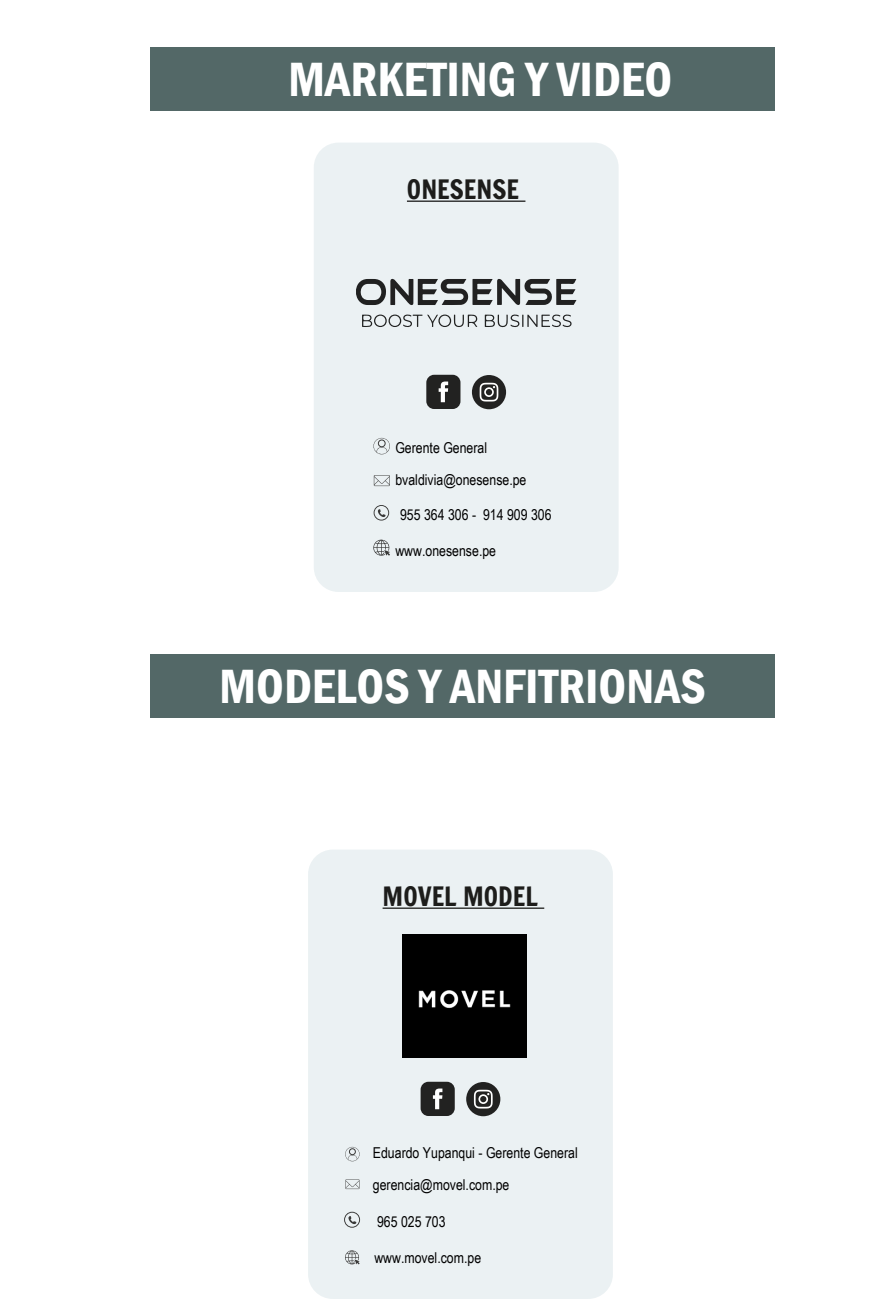
<style>
.page{position:relative;width:890px;height:1299px;background:#fff}
.page>*{position:absolute;margin:0;border:0;box-sizing:border-box;transform-origin:0 0}
.t1{font:600 condensed 49.5px "Franklin Gothic";color:#fff}
.t2{font:26.15px "Francois One";color:#1d1d1b}
.t3{font:15px/32.1px "Arial Narrow";color:#000}
</style>
<div class="page">
<div style="left:314px;top:143px;width:305px;height:449px;background:#ebf1f3;border-radius:25px"></div>
<div style="left:308px;top:849px;width:305px;height:450px;background:#ebf1f3;border-radius:25px"></div>
<div style="left:150px;top:48px;width:625px;height:63px;background:#536867"></div>
<div style="left:150px;top:655px;width:625px;height:63px;background:#536867"></div>
<div style="left:426px;top:375px;width:34px;height:34px;background:#222221;border-radius:8px"></div>
<svg style="left:439px;top:381px;width:9px;height:21px"></svg>
<div style="left:472px;top:375px;width:34px;height:34px;background:#222221;border-radius:17px"></div>
<svg style="left:480px;top:383px;width:18px;height:18px"></svg>
<div style="left:421px;top:1082px;width:34px;height:34px;background:#222221;border-radius:8px"></div>
<svg style="left:433px;top:1088px;width:9px;height:21px"></svg>
<div style="left:466px;top:1082px;width:34px;height:34px;background:#222221;border-radius:17px"></div>
<svg style="left:474px;top:1090px;width:19px;height:18px"></svg>
<hr style="left:407px;top:201px;width:118px;height:1px;background:#1d1d1b">
<svg style="left:373px;top:438px;width:17px;height:16px"></svg>
<svg style="left:374px;top:475px;width:16px;height:11px"></svg>
<svg style="left:374px;top:505px;width:15px;height:15px"></svg>
<svg style="left:373px;top:539px;width:17px;height:17px"></svg>
<div style="left:378px;top:440px;width:7px;height:7px;border:1px solid #383837;border-radius:50%"></div>
<svg style="left:356px;top:278px;width:220px;height:27px"></svg>
<svg style="left:485px;top:314px;width:87px;height:14px"></svg>
<svg style="left:362px;top:314px;width:115px;height:13px"></svg>
<hr style="left:383px;top:907px;width:161px;height:2px;background:#1d1d1b">
<div style="left:403px;top:934px;width:123px;height:124px;background:#000"></div>
<svg style="left:345px;top:1147px;width:15px;height:14px"></svg>
<svg style="left:345px;top:1179px;width:14px;height:10px"></svg>
<svg style="left:344px;top:1212px;width:16px;height:16px"></svg>
<svg style="left:345px;top:1250px;width:15px;height:14px"></svg>
<div style="left:349px;top:1148px;width:6px;height:7px;border:1px solid #383837;border-radius:50%"></div>
<h1 class="t1" style="left:288px;top:47px;width:386px">MARKETING Y VIDEO</h1>
<h2 class="t2" style="left:407px;top:171px;width:114px">ONESENSE</h2>
<p class="t3" style="left:395px;top:431px;width:133px">Gerente General bvaldivia@onesense.pe</p>
<p class="t3" style="left:400px;top:498px;width:153px">955 364 306 - 914 909 306</p>
<p class="t3" style="left:395px;top:534px;width:102px">www.onesense.pe</p>
<h1 class="t1" style="left:219px;top:654px;width:488px">MODELOS Y ANFITRIONAS</h1>
<h2 class="t2" style="left:383px;top:878px;width:157px">MOVEL MODEL</h2>
<p class="t3" style="left:373px;top:1136px;width:206px">Eduardo Yupanqui - Gerente General gerencia@movel.com.pe</p>
<p class="t3" style="left:377px;top:1205px;width:70px">965 025 703</p>
<p class="t3" style="left:374px;top:1241px;width:108px">www.movel.com.pe</p>
</div>
